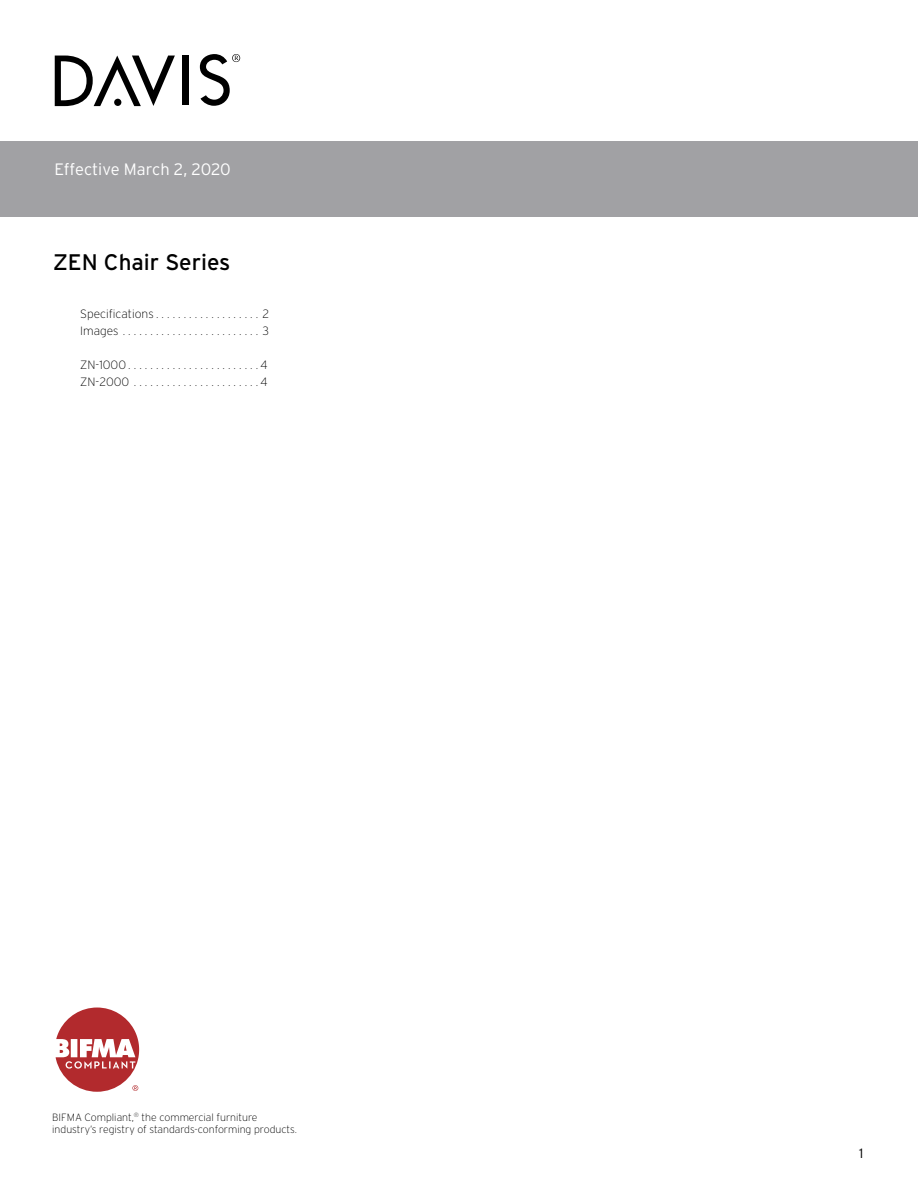
<style>
.page{position:relative;width:918px;height:1188px;background:#fff}
.page>*{position:absolute;margin:0;border:0;box-sizing:border-box;transform-origin:0 0}
.t1{font:22.5px "Interstate";color:#000}
.t2{font:300 16.5px "Interstate";letter-spacing:-.015em;color:#fff}
.t3{font:300 13.5px "Interstate";color:#000}
.t4{font:200 12px/16.5px "Interstate";color:#000}
.t5{font:200 10.5px/12.6px "Interstate";color:#000}
</style>
<div class="page">
<svg style="left:55px;top:56px;width:120px;height:50px"></svg>
<div style="left:182px;top:56px;width:7px;height:49px;background:#000"></div>
<div style="left:114px;top:99px;width:7px;height:7px;background:#000;border-radius:50%"></div>
<svg style="left:200px;top:54px;width:40px;height:52px"></svg>
<div style="left:0;top:142px;width:918px;height:75px;background:#a1a1a4"></div>
<svg style="left:56px;top:1008px;width:83px;height:84px"></svg>
<h2 class="t2" style="left:55px;top:159px;width:178px">Effective March 2, 2020</h2>
<h1 class="t1" style="left:53px;top:248px;width:179px">ZEN Chair Series</h1>
<p class="t4" style="left:80px;top:306px;width:191px">Specifications...................2<br>Images .........................3</p>
<p class="t4" style="left:80px;top:357px;width:189px">ZN-1000........................4<br>ZN-2000 .......................4</p>
<p class="t5" style="left:52px;top:1111px;width:246px">BIFMA Compliant,<sup>®</sup> the commercial furniture industry’s registry of standards-conforming products.</p>
<p class="t3" style="left:859px;top:1145px;width:6px">1</p>
</div>
